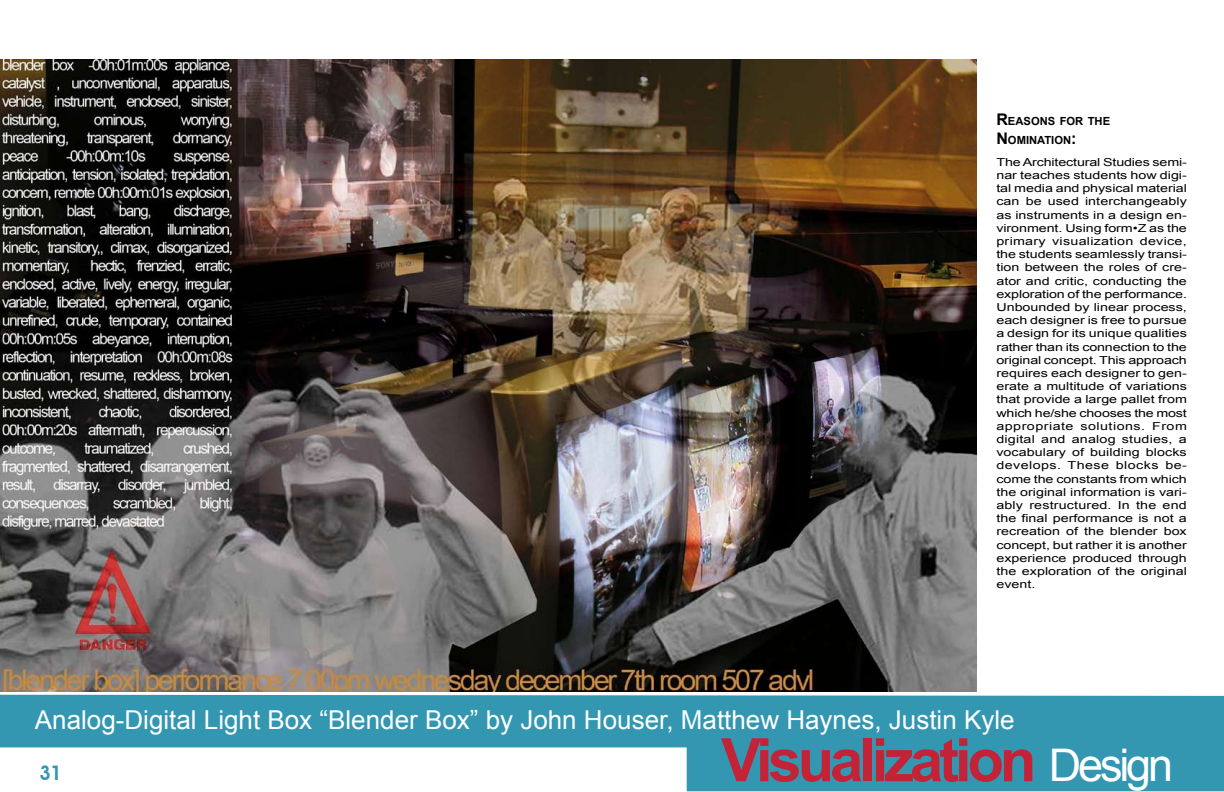
<style>
.page{position:relative;width:1224px;height:792px;background:#fff}
.page>*{position:absolute;margin:0;border:0;box-sizing:border-box;transform-origin:0 0}
.t1{font:700 60px "Arial";letter-spacing:-.07em;color:#c32336}
.t2{font:26px "Arial";color:#fff}
.t3{font:600 20px "Avant Garde";color:#3397b2}
.t4{font:700 11.2px/19.2px "Arial";color:#000}
.t5{font:11px/13.2px "Arial";color:#000;text-align:justify;scale:1.3 1}
.s1{font-size:16px}
.s2{font-weight:400;font-size:45px;color:#fff}
</style>
<div class="page">
<img style="left:0;top:59px;width:976px;height:633px">
<svg style="left:0;top:695px;width:1224px;height:96px;fill:#3397b2"></svg>
<p class="t4" style="left:996px;top:111px;width:115px"><span class="s1">R</span>EASONS FOR THE<br><span class="s1">N</span> OMINATION<span class="s1">:</span></p>
<p class="t5" style="left:996px;top:155px;width:148px">The Architectural Studies semi&shy;nar teaches students how digi&shy;tal media and physical material can be used interchangeably as instruments in a design en&shy;vironment. Using form•Z as the primary visualization device, the students seamlessly transi&shy;tion between the roles of cre&shy;ator and critic, conducting the exploration of the performance.<br>Unbounded by linear process, each designer is free to pursue a design for its unique qualities rather than its connection to the original concept. This approach requires each designer to gen&shy;erate a multitude of variations that provide a large pallet from which he/she chooses the most appropriate solutions. From digital and analog studies, a vocabulary of building blocks develops. These blocks be&shy;come the constants from which the original information is vari&shy;ably restructured. In the end the final performance is not a recreation of the blender box concept, but rather it is another experience produced through the exploration of the original event.</p>
<h2 class="t2" style="left:35px;top:705px;width:981px">Analog-Digital Light Box “Blender Box” by John Houser, Matthew Haynes, Justin Kyle</h2>
<h3 class="t3" style="left:39px;top:761px;width:24px">31</h3>
<h1 class="t1" style="left:721px;top:726px;width:454px">VISUALIZATION <span class="s2">Design</span></h1>
</div>
